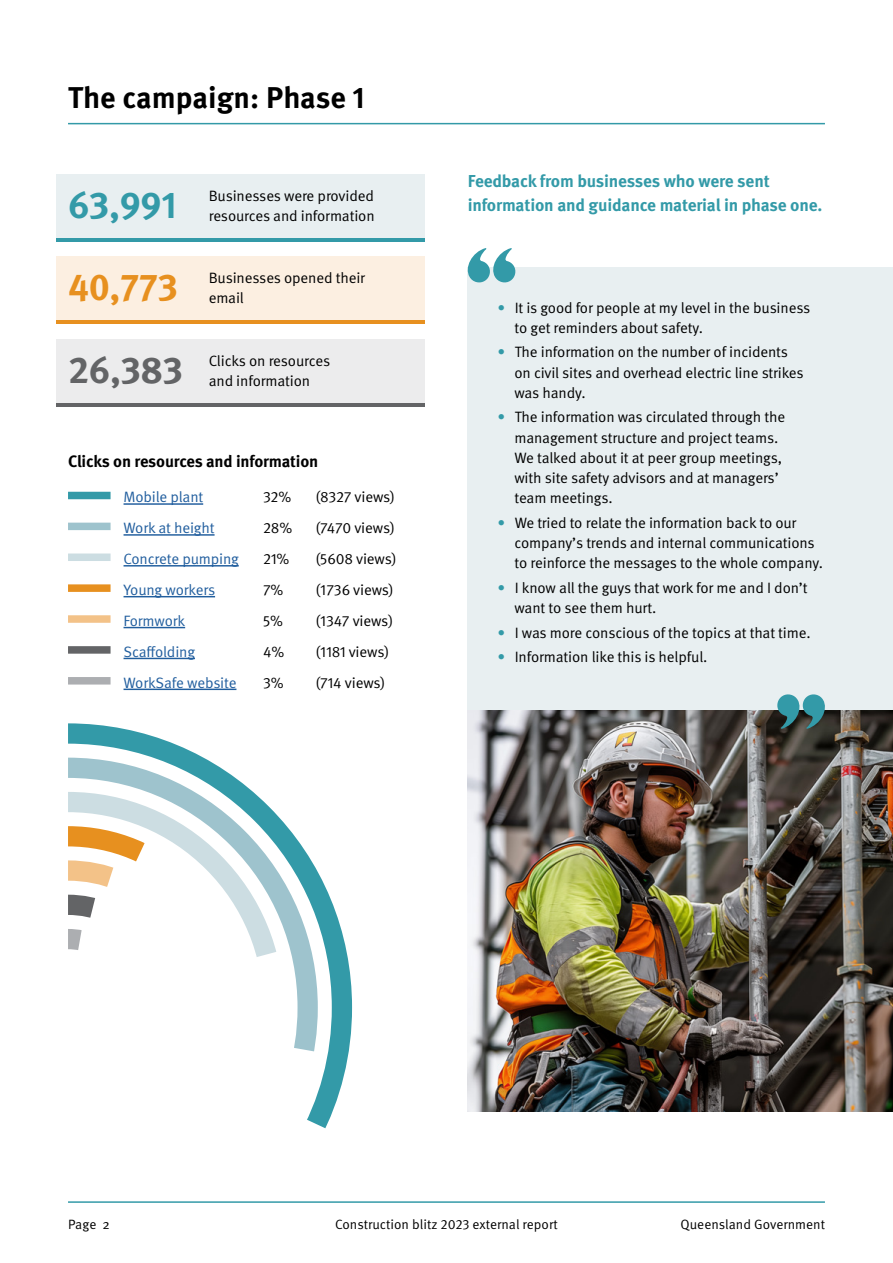
<style>
.page{position:relative;width:893px;height:1263px;background:#fff}
.page>*{position:absolute;margin:0;border:0;box-sizing:border-box;transform-origin:0 0}
.t1{font:700 37.5px "Meta Pro";color:#339aa8}
.t2{font:700 37.5px "Meta Pro";color:#e7901f}
.t3{font:700 37.5px "Meta Pro";color:#636466}
.t4{font:700 30px "Meta Pro";color:#000}
.t5{font:700 17.25px/23.2px "Meta Pro";letter-spacing:-.01em;color:#339aa8}
.t6{font:700 16.5px "Meta Pro";letter-spacing:-.01em;color:#000}
.t7{font:15px/20.2px "Meta Pro";letter-spacing:-.01em;color:#000}
.t8{font:15px "Meta Pro";letter-spacing:-.01em;color:#215e9e}
.t9{font:13.5px "Meta Pro";color:#000}
.s1{color:#339aa8}
</style>
<div class="page">
<hr style="left:68px;top:1201px;width:757px;height:2px;background:#339aa8">
<hr style="left:68px;top:123px;width:757px;height:1px;background:#339aa8">
<div style="left:57px;top:174px;width:368px;height:66px;background:#e8eff1"></div>
<hr style="left:57px;top:238px;width:368px;height:3px;background:#339aa8">
<div style="left:57px;top:257px;width:368px;height:65px;background:#fcefe1"></div>
<hr style="left:57px;top:321px;width:368px;height:3px;background:#e7901f">
<div style="left:57px;top:339px;width:368px;height:66px;background:#ececed"></div>
<hr style="left:57px;top:403px;width:368px;height:3px;background:#636466">
<div style="left:468px;top:267px;width:425px;height:817px;background:#e8eff1"></div>
<svg style="left:467px;top:248px;width:49px;height:35px"></svg>
<hr style="left:124px;top:503px;width:79px;height:2px;background:#215e9e">
<hr style="left:124px;top:534px;width:91px;height:2px;background:#215e9e">
<hr style="left:124px;top:565px;width:115px;height:1px;background:#215e9e">
<hr style="left:124px;top:596px;width:91px;height:1px;background:#215e9e">
<hr style="left:124px;top:627px;width:61px;height:1px;background:#215e9e">
<hr style="left:124px;top:658px;width:71px;height:1px;background:#215e9e">
<hr style="left:124px;top:689px;width:112px;height:1px;background:#215e9e">
<div style="left:68px;top:492px;width:43px;height:7px;background:#339aa8"></div>
<div style="left:68px;top:523px;width:43px;height:7px;background:#9ec3cd"></div>
<div style="left:68px;top:553px;width:43px;height:8px;background:#ccdde2"></div>
<div style="left:68px;top:584px;width:43px;height:8px;background:#e7901f"></div>
<div style="left:68px;top:615px;width:43px;height:8px;background:#f3c288"></div>
<div style="left:68px;top:646px;width:43px;height:8px;background:#636466"></div>
<div style="left:68px;top:677px;width:43px;height:7px;background:#acaeb1"></div>
<svg style="left:68px;top:723px;width:284px;height:406px"></svg>
<svg style="left:68px;top:758px;width:250px;height:294px"></svg>
<svg style="left:68px;top:792px;width:210px;height:216px"></svg>
<svg style="left:68px;top:826px;width:92px;height:182px"></svg>
<img style="left:468px;top:710px;width:425px;height:402px">
<svg style="left:776px;top:694px;width:53px;height:35px;background:#4c8086"></svg>
<h2 class="t4" style="left:68px;top:74px;width:299px">The campaign: Phase 1</h2>
<h1 class="t1" style="left:68px;top:175px;width:111px">63,991</h1>
<p class="t7" style="left:209px;top:184px;width:167px">Businesses were provided</p>
<p class="t7" style="left:209px;top:205px;width:167px">resources and information</p>
<h1 class="t2" style="left:68px;top:258px;width:111px">40,773</h1>
<p class="t7" style="left:209px;top:267px;width:158px">Businesses opened their</p>
<p class="t7" style="left:209px;top:287px;width:37px">email</p>
<h1 class="t3" style="left:68px;top:340px;width:117px">26,383</h1>
<p class="t7" style="left:209px;top:349px;width:123px">Clicks on resources</p>
<p class="t7" style="left:209px;top:369px;width:103px">and information</p>
<p class="t6" style="left:68px;top:448px;width:252px">Clicks on resources and information</p>
<p class="t8" style="left:124px;top:486px;width:81px">Mobile plant</p>
<p class="t7" style="left:263px;top:486px;width:30px">32%</p>
<p class="t7" style="left:316px;top:486px;width:81px">(8327 views)</p>
<p class="t8" style="left:124px;top:517px;width:93px">Work at height</p>
<p class="t7" style="left:263px;top:517px;width:31px">28%</p>
<p class="t7" style="left:316px;top:517px;width:81px">(7470 views)</p>
<p class="t8" style="left:124px;top:547px;width:117px">Concrete pumping</p>
<p class="t7" style="left:263px;top:548px;width:28px">21%</p>
<p class="t7" style="left:316px;top:548px;width:83px">(5608 views)</p>
<p class="t8" style="left:124px;top:578px;width:93px">Young workers</p>
<p class="t7" style="left:263px;top:579px;width:22px">7%</p>
<p class="t7" style="left:316px;top:579px;width:80px">(1736 views)</p>
<p class="t8" style="left:124px;top:609px;width:63px">Formwork</p>
<p class="t7" style="left:263px;top:609px;width:22px">5%</p>
<p class="t7" style="left:316px;top:609px;width:79px">(1347 views)</p>
<p class="t8" style="left:124px;top:640px;width:73px">Scaffolding</p>
<p class="t7" style="left:263px;top:640px;width:23px">4%</p>
<p class="t7" style="left:316px;top:640px;width:75px">(1181 views)</p>
<p class="t8" style="left:124px;top:671px;width:115px">WorkSafe website</p>
<p class="t7" style="left:263px;top:671px;width:22px">3%</p>
<p class="t7" style="left:316px;top:671px;width:71px">(714 views)</p>
<p class="t5" style="left:468px;top:169px;width:356px">Feedback from businesses who were sent information and guidance material in phase one.</p>
<p class="t7" style="left:514px;top:296px;width:297px;text-indent:-17px"><span class="s1">•</span> It is good for people at my level in the business to get reminders about safety.</p>
<p class="t7" style="left:514px;top:341px;width:291px;text-indent:-17px"><span class="s1">•</span> The information on the number of incidents on civil sites and overhead electric line strikes was handy.</p>
<p class="t7" style="left:514px;top:406px;width:272px;text-indent:-17px"><span class="s1">•</span> The information was circulated through the management structure and project teams.<br>We talked about it at peer group meetings, with site safety advisors and at managers’ team meetings.</p>
<p class="t7" style="left:514px;top:512px;width:310px;text-indent:-17px"><span class="s1">•</span> We tried to relate the information back to our company’s trends and internal communications to reinforce the messages to the whole company.</p>
<p class="t7" style="left:514px;top:577px;width:295px;text-indent:-17px"><span class="s1">•</span> I know all the guys that work for me and I don’t want to see them hurt.</p>
<p class="t7" style="left:497px;top:621px;width:315px"><span class="s1">•</span> I was more conscious of the topics at that time.</p>
<p class="t7" style="left:497px;top:646px;width:212px"><span class="s1">•</span> Information like this is helpful.</p>
<p class="t9" style="left:68px;top:1214px;width:44px">Page 2</p>
<p class="t9" style="left:335px;top:1214px;width:224px">Construction blitz 2023 external report</p>
<p class="t9" style="left:681px;top:1214px;width:146px">Queensland Government</p>
</div>
